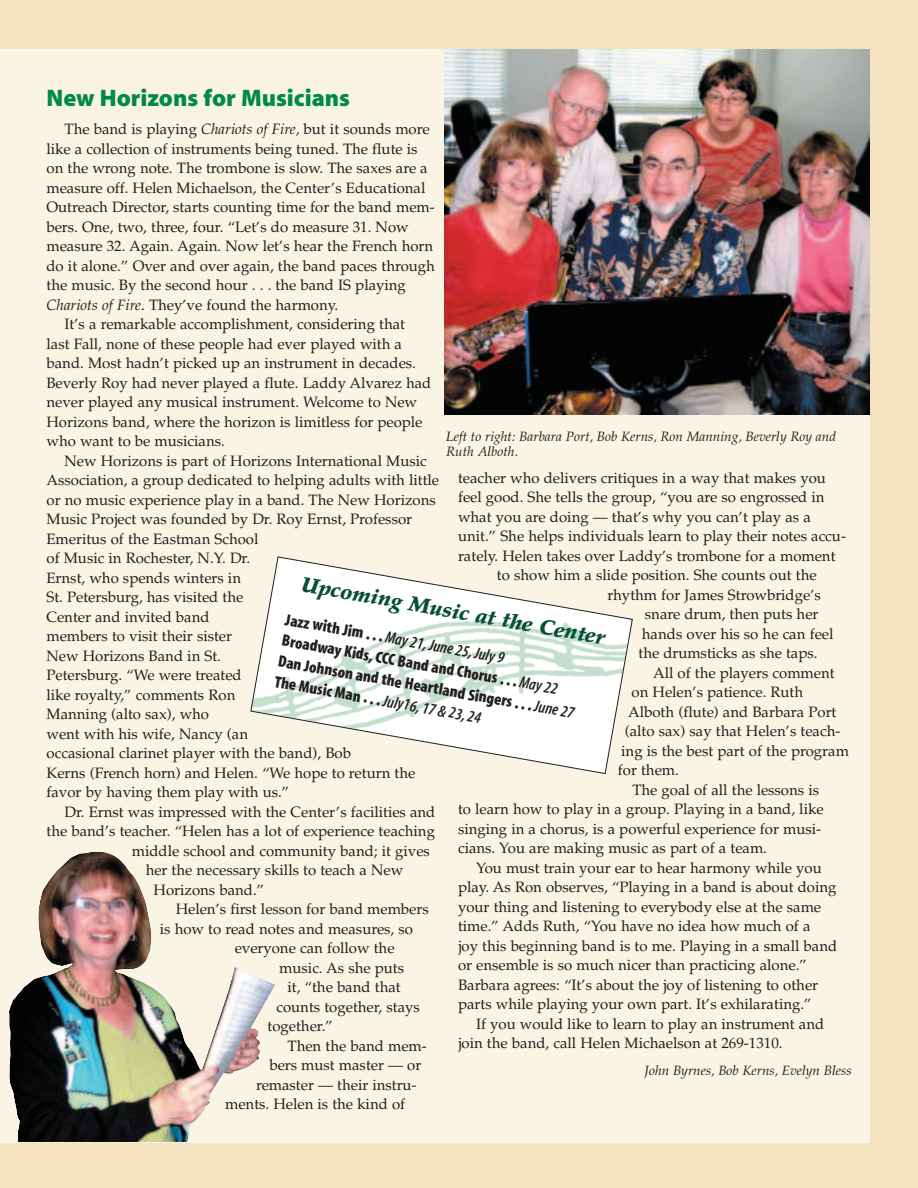
<style>
.page{position:relative;width:918px;height:1188px;background:#f4e3be}
.page>*{position:absolute;margin:0;border:0;box-sizing:border-box;transform-origin:0 0}
.t1{font:24px "Myriad MM 830 600";color:#008b43}
.t2{font:italic 900 21px "Palatino";color:#074f37}
.t3{font:16.5px/21px "Myriad MM 830 300";color:#231f20}
.t4{font:16.5px "Myriad MM It 565 300";color:#231f20}
.t5{font:15px "Palatino";color:#231f20}
.t6{font:italic 13.5px/15px "Palatino";color:#231f20}
.s1{font-style:italic}
.s2{font-family:"Myriad MM 830 300"}
.s3{font-family:"Myriad MM It 565 300"}
</style>
<div class="page">
<div style="left:0;top:49px;width:870px;height:1093px;background:#faf4e5"></div>
<img style="left:445px;top:50px;width:425px;height:365px">
<svg style="left:250px;top:556px;width:383px;height:218px"></svg>
<img style="left:9px;top:851px;width:266px;height:289px">
<h1 class="t1" style="left:46px;top:88px;width:305px">New Horizons for Musicians</h1>
<p class="t5" style="left:64px;top:123px;width:367px">The band is playing <span class="s1">Chariots of Fire,</span> but it sounds more</p>
<p class="t5" style="left:46px;top:143px;width:373px">like a collection of instruments being tuned. The flute is</p>
<p class="t5" style="left:46px;top:162px;width:383px">on the wrong note. The trombone is slow. The saxes are a</p>
<p class="t5" style="left:46px;top:182px;width:380px">measure off. Helen Michaelson, the Center’s Educational</p>
<p class="t5" style="left:46px;top:201px;width:390px">Outreach Director, starts counting time for the band mem-</p>
<p class="t5" style="left:46px;top:221px;width:364px">bers. One, two, three, four. “Let’s do measure 31. Now</p>
<p class="t5" style="left:46px;top:240px;width:388px">measure 32. Again. Again. Now let’s hear the French horn</p>
<p class="t5" style="left:46px;top:260px;width:390px">do it alone.” Over and over again, the band paces through</p>
<p class="t5" style="left:46px;top:279px;width:361px">the music. By the second hour . . . the band IS playing</p>
<p class="t5" style="left:46px;top:299px;width:293px"><span class="s1">Chariots of Fire</span>. They’ve found the harmony.</p>
<p class="t5" style="left:64px;top:318px;width:342px">It’s a remarkable accomplishment, considering that</p>
<p class="t5" style="left:46px;top:338px;width:357px">last Fall, none of these people had ever played with a</p>
<p class="t5" style="left:46px;top:357px;width:371px">band. Most hadn’t picked up an instrument in decades.</p>
<p class="t5" style="left:46px;top:377px;width:386px">Beverly Roy had never played a flute. Laddy Alvarez had</p>
<p class="t5" style="left:46px;top:396px;width:372px">never played any musical instrument. Welcome to New</p>
<p class="t5" style="left:46px;top:416px;width:378px">Horizons band, where the horizon is limitless for people</p>
<p class="t5" style="left:46px;top:435px;width:180px">who want to be musicians.</p>
<p class="t5" style="left:64px;top:455px;width:364px">New Horizons is part of Horizons International Music</p>
<p class="t5" style="left:46px;top:474px;width:394px">Association, a group dedicated to helping adults with little</p>
<p class="t5" style="left:46px;top:494px;width:391px">or no music experience play in a band. The New Horizons</p>
<p class="t5" style="left:46px;top:513px;width:367px">Music Project was founded by Dr. Roy Ernst, Professor</p>
<p class="t5" style="left:46px;top:533px;width:214px">Emeritus of the Eastman School</p>
<p class="t5" style="left:46px;top:552px;width:205px">of Music in Rochester, N.Y. Dr.</p>
<p class="t5" style="left:46px;top:572px;width:196px">Ernst, who spends winters in</p>
<p class="t5" style="left:46px;top:591px;width:198px">St. Petersburg, has visited the</p>
<p class="t5" style="left:46px;top:611px;width:165px">Center and invited band</p>
<p class="t5" style="left:46px;top:630px;width:187px">members to visit their sister</p>
<p class="t5" style="left:46px;top:650px;width:176px">New Horizons Band in St.</p>
<p class="t5" style="left:46px;top:669px;width:197px">Petersburg. “We were treated</p>
<p class="t5" style="left:46px;top:689px;width:190px">like royalty,” comments Ron</p>
<p class="t5" style="left:46px;top:708px;width:164px">Manning (alto sax), who</p>
<p class="t5" style="left:46px;top:728px;width:203px">went with his wife, Nancy (an</p>
<p class="t5" style="left:46px;top:747px;width:306px">occasional clarinet player with the band), Bob</p>
<p class="t5" style="left:46px;top:767px;width:370px">Kerns (French horn) and Helen. “We hope to return the</p>
<p class="t5" style="left:46px;top:786px;width:244px">favor by having them play with us.”</p>
<p class="t5" style="left:64px;top:806px;width:372px">Dr. Ernst was impressed with the Center’s facilities and</p>
<p class="t5" style="left:46px;top:825px;width:390px">the band’s teacher. “Helen has a lot of experience teaching</p>
<p class="t5" style="left:132px;top:845px;width:300px">middle school and community band; it gives</p>
<p class="t5" style="left:146px;top:864px;width:259px">her the necessary skills to teach a New</p>
<p class="t5" style="left:154px;top:884px;width:112px">Horizons band.”</p>
<p class="t5" style="left:176px;top:903px;width:254px">Helen’s first lesson for band members</p>
<p class="t5" style="left:160px;top:923px;width:255px">is how to read notes and measures, so</p>
<p class="t5" style="left:235px;top:942px;width:161px">everyone can follow the</p>
<p class="t5" style="left:279px;top:962px;width:126px">music. As she puts</p>
<p class="t5" style="left:287px;top:981px;width:115px">it, “the band that</p>
<p class="t5" style="left:276px;top:1001px;width:145px">counts together, stays</p>
<p class="t5" style="left:267px;top:1020px;width:67px">together.”</p>
<p class="t5" style="left:288px;top:1040px;width:141px">Then the band mem-</p>
<p class="t5" style="left:269px;top:1059px;width:154px">bers must master — or</p>
<p class="t5" style="left:256px;top:1079px;width:162px">remaster — their instru-</p>
<p class="t5" style="left:225px;top:1098px;width:181px">ments. Helen is the kind of</p>
<p class="t6" style="left:446px;top:431px;width:391px">Left to right: Barbara Port, Bob Kerns, Ron Manning, Beverly Roy and<br>Ruth Alboth.</p>
<p class="t5" style="left:458px;top:472px;width:369px">teacher who delivers critiques in a way that makes you</p>
<p class="t5" style="left:458px;top:491px;width:368px">feel good. She tells the group, “you are so engrossed in</p>
<p class="t5" style="left:458px;top:511px;width:354px">what you are doing — that’s why you can’t play as a</p>
<p class="t5" style="left:458px;top:530px;width:389px">unit.” She helps individuals learn to play their notes accu-</p>
<p class="t5" style="left:458px;top:550px;width:379px">rately. Helen takes over Laddy’s trombone for a moment</p>
<p class="t5" style="left:497px;top:569px;width:321px">to show him a slide position. She counts out the</p>
<p class="t5" style="left:608px;top:589px;width:215px">rhythm for James Strowbridge’s</p>
<p class="t5" style="left:645px;top:608px;width:175px">snare drum, then puts her</p>
<p class="t5" style="left:642px;top:628px;width:193px">hands over his so he can feel</p>
<p class="t5" style="left:638px;top:647px;width:181px">the drumsticks as she taps.</p>
<p class="t5" style="left:653px;top:667px;width:183px">All of the players comment</p>
<p class="t5" style="left:632px;top:686px;width:173px">on Helen’s patience. Ruth</p>
<p class="t5" style="left:628px;top:706px;width:210px">Alboth (flute) and Barbara Port</p>
<p class="t5" style="left:625px;top:725px;width:217px">(alto sax) say that Helen’s teach-</p>
<p class="t5" style="left:621px;top:745px;width:229px">ing is the best part of the program</p>
<p class="t5" style="left:618px;top:764px;width:63px">for them.</p>
<p class="t5" style="left:632px;top:784px;width:188px">The goal of all the lessons is</p>
<p class="t5" style="left:458px;top:803px;width:367px">to learn how to play in a group. Playing in a band, like</p>
<p class="t5" style="left:458px;top:823px;width:365px">singing in a chorus, is a powerful experience for musi-</p>
<p class="t5" style="left:458px;top:842px;width:311px">cians. You are making music as part of a team.</p>
<p class="t5" style="left:476px;top:862px;width:347px">You must train your ear to hear harmony while you</p>
<p class="t5" style="left:458px;top:881px;width:380px">play. As Ron observes, “Playing in a band is about doing</p>
<p class="t5" style="left:458px;top:901px;width:365px">your thing and listening to everybody else at the same</p>
<p class="t5" style="left:458px;top:920px;width:354px">time.” Adds Ruth, “You have no idea how much of a</p>
<p class="t5" style="left:458px;top:940px;width:381px">joy this beginning band is to me. Playing in a small band</p>
<p class="t5" style="left:458px;top:959px;width:350px">or ensemble is so much nicer than practicing alone.”</p>
<p class="t5" style="left:458px;top:979px;width:362px">Barbara agrees: “It’s about the joy of listening to other</p>
<p class="t5" style="left:458px;top:998px;width:355px">parts while playing your own part. It’s exhilarating.”</p>
<p class="t5" style="left:476px;top:1018px;width:350px">If you would like to learn to play an instrument and</p>
<p class="t5" style="left:458px;top:1037px;width:326px">join the band, call Helen Michaelson at 269-1310.</p>
<p class="t6" style="left:645px;top:1065px;width:209px">John Byrnes, Bob Kerns, Evelyn Bless</p>
<h2 class="t2" style="left:303px;top:576px;width:310px;rotate:10deg">Upcoming Music at the Center</h2>
<p class="t4" style="left:287px;top:613px;width:224px;rotate:10deg"><span class="s2">Jazz with Jim . . .</span>May 21, June 25, July 9</p>
<p class="t3" style="left:284px;top:631px;width:302px;rotate:10deg">Broadway Kids, CCC Band and Chorus . . .<span class="s3">May 22<br></span>Dan Johnson and the Heartland Singers . . . <span class="s3">June 27</span></p>
<p class="t4" style="left:276px;top:676px;width:211px;rotate:10deg"><span class="s2">The Music Man . . .</span> July16, 17 &amp; 23, 24</p>
</div>
